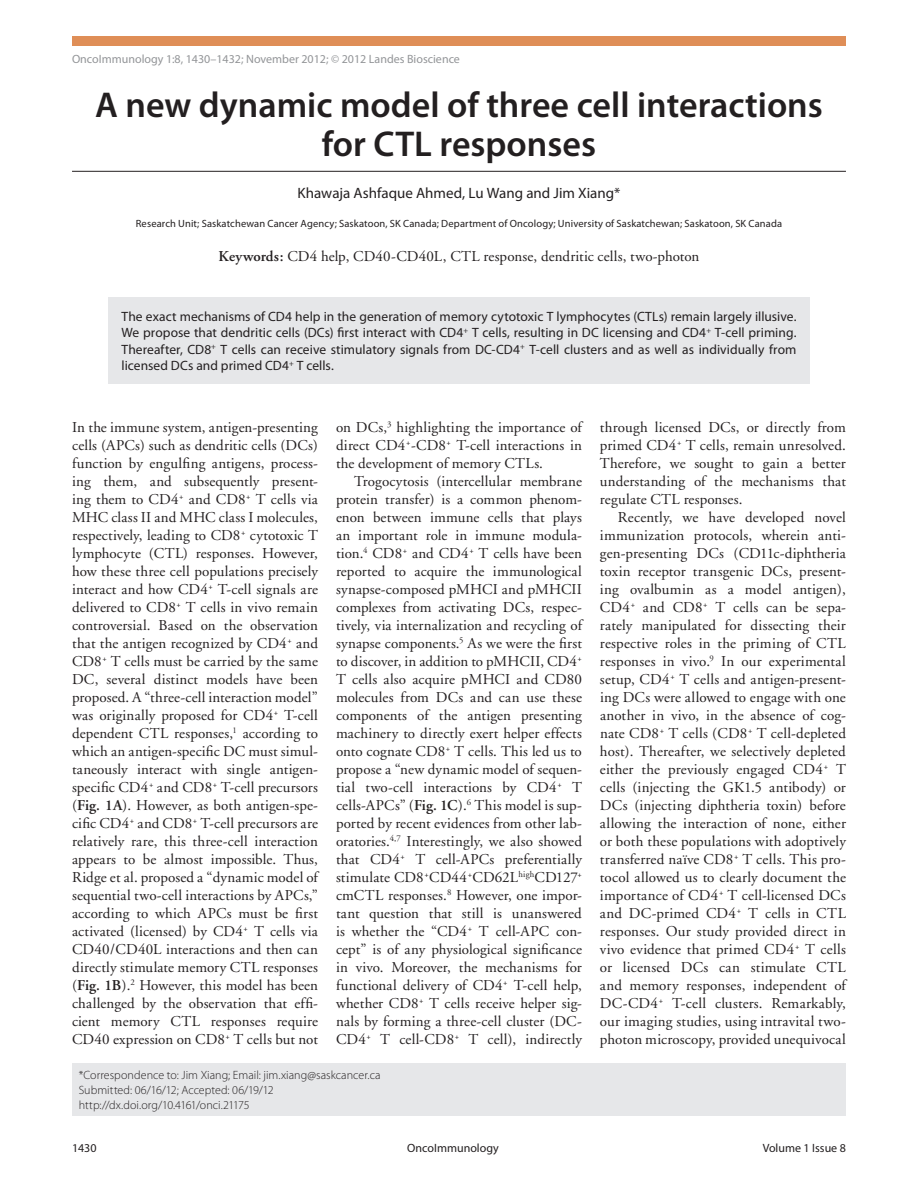
<style>
.page{position:relative;width:918px;height:1188px;background:#fff}
.page>*{position:absolute;margin:0;border:0;box-sizing:border-box;transform-origin:0 0}
.t1{font:600 36px/39px "Myriad Pro";color:#231f20;text-align:center}
.t2{font:15px/18px "Adobe Garamond";letter-spacing:.01em;color:#231f20;text-align:justify}
.t3{font:15px "Myriad Pro";letter-spacing:-.005em;color:#231f20}
.t4{font:13.5px/16.5px "Myriad Pro";letter-spacing:.005em;color:#231f20;text-align:justify}
.t5{font:300 12px/15px "Myriad Pro";color:#231f20}
.t6{font:12px "Myriad Pro";color:#939598}
.t7{font:12px "Myriad Pro";color:#231f20}
.t8{font:10.5px "Myriad Pro";letter-spacing:.01em;color:#231f20}
.s1{font-weight:600}
</style>
<div class="page">
<div style="left:72px;top:36px;width:774px;height:10px;background:#df8e57"></div>
<hr style="left:72px;top:171px;width:774px;height:1px;background:#231f20">
<div style="left:72px;top:1063px;width:774px;height:53px;background:#e6e7e9"></div>
<div style="left:108px;top:297px;width:702px;height:87px;background:#e6e7e9"></div>
<p class="t6" style="left:72px;top:52px;width:389px">OncoImmunology 1:8, 1430–1432; November 2012; © 2012 Landes Bioscience</p>
<h1 class="t1" style="left:95px;top:85px;width:729px">A new dynamic model of three cell interactions for CTL responses</h1>
<p class="t3" style="left:298px;top:184px;width:324px">Khawaja Ashfaque Ahmed, Lu Wang and Jim Xiang*</p>
<p class="t8" style="left:136px;top:217px;width:648px">Research Unit; Saskatchewan Cancer Agency; Saskatoon, SK Canada; Department of Oncology; University of Saskatchewan; Saskatoon, SK Canada</p>
<p class="t2" style="left:218px;top:248px;width:483px"><span class="s1">Keywords:</span> CD4 help, CD40-CD40L, CTL response, dendritic cells, two-photon</p>
<p class="t4" style="left:121px;top:308px;width:676px">The exact mechanisms of CD4 help in the generation of memory cytotoxic T lymphocytes (CTLs) remain largely illusive.<br>We propose that dendritic cells (DCs) first interact with CD4<sup>+</sup> T cells, resulting in DC licensing and CD4<sup>+</sup> T-cell priming.<br>Thereafter, CD8<sup>+</sup> T cells can receive stimulatory signals from DC-CD4<sup>+</sup> T-cell clusters and as well as individually from licensed DCs and primed CD4<sup>+</sup> T cells.</p>
<p class="t2" style="left:72px;top:419px;width:247px">In the immune system, antigen-presenting cells (APCs) such as dendritic cells (DCs) function by engulfing antigens, process&shy;ing them, and subsequently present&shy;ing them to CD4<sup>+</sup> and CD8<sup>+</sup> T cells via MHC class II and MHC class I molecules, respectively, leading to CD8<sup>+</sup> cytotoxic T lymphocyte (CTL) responses. However, how these three cell populations precisely interact and how CD4<sup>+</sup> T-cell signals are delivered to CD8<sup>+</sup> T cells in vivo remain controversial. Based on the observation that the antigen recognized by CD4<sup>+</sup> and CD8<sup>+</sup> T cells must be carried by the same DC, several distinct models have been proposed. A “three-cell interaction model” was originally proposed for CD4<sup>+</sup> T-cell dependent CTL responses,<sup>1</sup> according to which an antigen-specific DC must simul&shy;taneously interact with single antigen&shy;specific CD4<sup>+</sup> and CD8<sup>+</sup> T-cell precursors (<span class="s1">Fig. 1A</span>). However, as both antigen-spe&shy;cific CD4<sup>+</sup> and CD8<sup>+</sup> T-cell precursors are relatively rare, this three-cell interaction appears to be almost impossible. Thus, Ridge et al. proposed a “dynamic model of sequential two-cell interactions by APCs,” according to which APCs must be first activated (licensed) by CD4<sup>+</sup> T cells via CD40/CD40L interactions and then can directly stimulate memory CTL responses (<span class="s1">Fig. 1B</span>).<sup>2</sup> However, this model has been challenged by the observation that effi&shy;cient memory CTL responses require CD40 expression on CD8<sup>+</sup> T cells but not</p>
<p class="t2" style="left:336px;top:419px;width:247px">on DCs,<sup>3</sup> highlighting the importance of direct CD4<sup>+</sup>-CD8<sup>+</sup> T-cell interactions in the development of memory CTLs.</p>
<p class="t2" style="left:336px;top:473px;width:248px;text-indent:18px">Trogocytosis (intercellular membrane protein transfer) is a common phenom&shy;enon between immune cells that plays an important role in immune modula&shy;tion.<sup>4</sup> CD8<sup>+</sup> and CD4<sup>+</sup> T cells have been reported to acquire the immunological synapse-composed pMHCI and pMHCII complexes from activating DCs, respec&shy;tively, via internalization and recycling of synapse components.<sup>5</sup> As we were the first to discover, in addition to pMHCII, CD4<sup>+ </sup>T cells also acquire pMHCI and CD80 molecules from DCs and can use these components of the antigen presenting machinery to directly exert helper effects onto cognate CD8<sup>+</sup> T cells. This led us to propose a “new dynamic model of sequen&shy;tial two-cell interactions by CD4<sup>+</sup> T cells-APCs” (<span class="s1">Fig. 1C</span>).<sup>6</sup> This model is sup&shy;ported by recent evidences from other lab&shy;oratories.<sup>4,7</sup> Interestingly, we also showed that CD4<sup>+</sup> T cell-APCs preferentially stimulate CD8<sup>+</sup>CD44<sup>+</sup>CD62L<sup>high</sup>CD127<sup>+ </sup>cmCTL responses.<sup>8</sup> However, one impor&shy;tant question that still is unanswered is whether the “CD4<sup>+</sup> T cell-APC con&shy;cept” is of any physiological significance in vivo. Moreover, the mechanisms for functional delivery of CD4<sup>+</sup> T-cell help, whether CD8<sup>+</sup> T cells receive helper sig&shy;nals by forming a three-cell cluster (DC-CD4<sup>+</sup> T cell-CD8<sup>+</sup> T cell), indirectly</p>
<p class="t5" style="left:79px;top:1068px;width:303px">*Correspondence to: Jim Xiang; Email: jim.xiang@saskcancer.ca<br>Submitted: 06/16/12; Accepted: 06/19/12 http://dx.doi.org/10.4161/onci.21175</p>
<p class="t2" style="left:600px;top:419px;width:247px">through licensed DCs, or directly from primed CD4<sup>+</sup> T cells, remain unresolved.<br>Therefore, we sought to gain a better understanding of the mechanisms that regulate CTL responses.</p>
<p class="t2" style="left:600px;top:509px;width:248px;text-indent:18px">Recently, we have developed novel immunization protocols, wherein anti&shy;gen-presenting DCs (CD11c-diphtheria toxin receptor transgenic DCs, present&shy;ing ovalbumin as a model antigen), CD4<sup>+</sup> and CD8<sup>+</sup> T cells can be sepa&shy;rately manipulated for dissecting their respective roles in the priming of CTL responses in vivo.<sup>9</sup> In our experimental setup, CD4<sup>+</sup> T cells and antigen-present&shy;ing DCs were allowed to engage with one another in vivo, in the absence of cog&shy;nate CD8<sup>+</sup> T cells (CD8<sup>+</sup> T cell-depleted host). Thereafter, we selectively depleted either the previously engaged CD4<sup>+</sup> T cells (injecting the GK1.5 antibody) or DCs (injecting diphtheria toxin) before allowing the interaction of none, either or both these populations with adoptively transferred naïve CD8<sup>+</sup> T cells. This pro&shy;tocol allowed us to clearly document the importance of CD4<sup>+</sup> T cell-licensed DCs and DC-primed CD4<sup>+</sup> T cells in CTL responses. Our study provided direct in vivo evidence that primed CD4<sup>+</sup> T cells or licensed DCs can stimulate CTL and memory responses, independent of DC-CD4<sup>+</sup> T-cell clusters. Remarkably, our imaging studies, using intravital two&shy;photon microscopy, provided unequivocal</p>
<p class="t7" style="left:72px;top:1141px;width:26px">1430</p>
<p class="t7" style="left:407px;top:1141px;width:93px">OncoImmunology</p>
<p class="t7" style="left:763px;top:1141px;width:85px">Volume 1 Issue 8</p>
</div>
